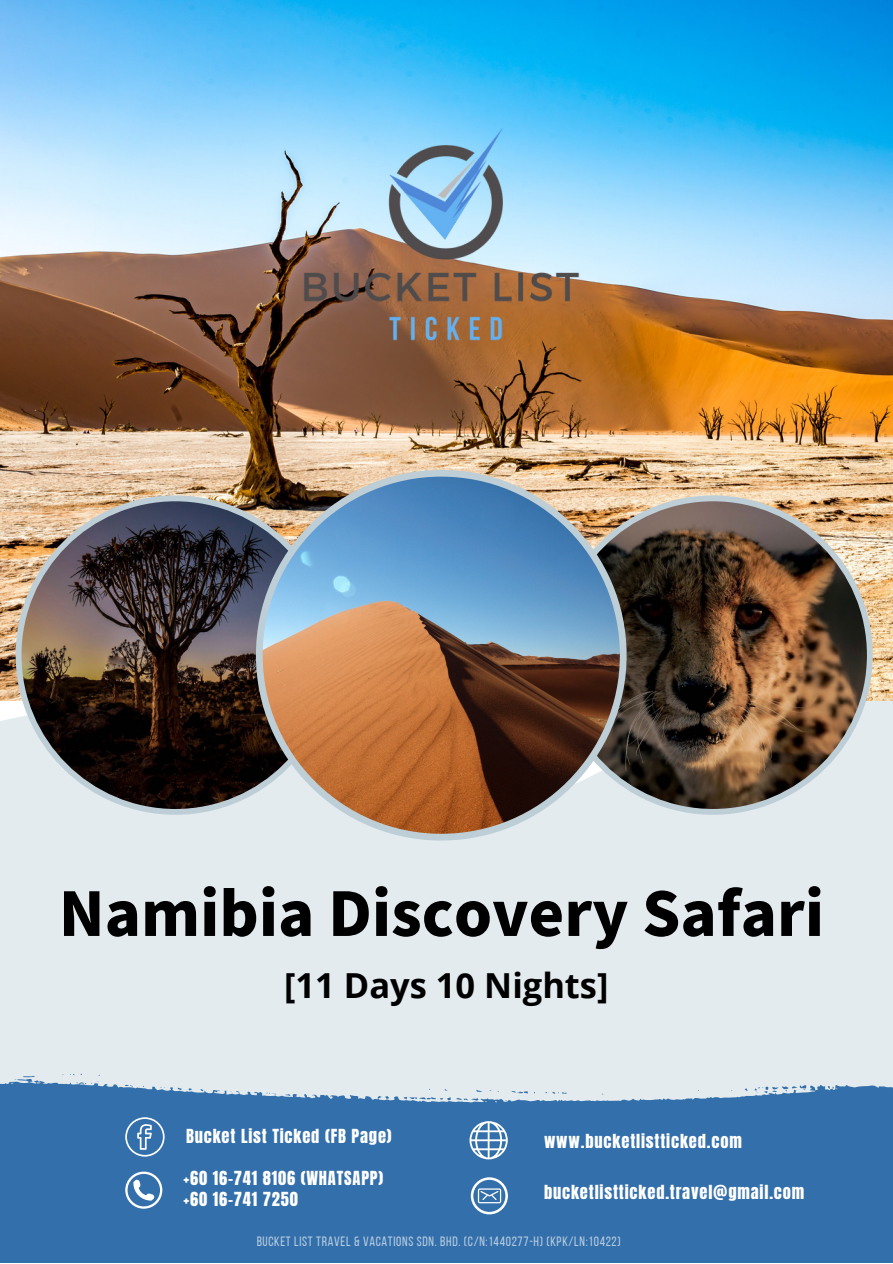
<style>
.page{position:relative;width:893px;height:1264px;background:#fff}
.page>*{position:absolute;margin:0;border:0;box-sizing:border-box;transform-origin:0 0}
.t1{font:800 60px "Source Han Sans SC";color:#000}
.t2{font:700 34.5px "Open Sans";color:#000}
.t3{font:16.5px "Anton";letter-spacing:.05em;color:#fff}
.t4{font:13.5px "Bebas Neue";letter-spacing:.05em;color:#fff}
</style>
<div class="page">
<div style="left:0;top:700px;width:892px;height:380px;background:#e3ebef"></div>
<svg style="left:0;top:1080px;width:892px;height:182px;background:#4078af"></svg>
<svg style="left:377px;top:1095px;width:12px;height:3px"></svg>
<svg style="left:456px;top:1097px;width:22px;height:3px"></svg>
<svg style="left:403px;top:1096px;width:47px;height:4px"></svg>
<svg style="left:125px;top:1084px;width:8px;height:2px"></svg>
<svg style="left:827px;top:1086px;width:6px;height:4px"></svg>
<svg style="left:511px;top:1090px;width:24px;height:3px"></svg>
<svg style="left:15px;top:1075px;width:20px;height:7px"></svg>
<svg style="left:266px;top:1092px;width:10px;height:2px"></svg>
<svg style="left:70px;top:1073px;width:12px;height:2px"></svg>
<svg style="left:230px;top:1090px;width:10px;height:2px"></svg>
<svg style="left:545px;top:1091px;width:21px;height:2px"></svg>
<svg style="left:85px;top:1081px;width:13px;height:3px"></svg>
<svg style="left:754px;top:1084px;width:52px;height:9px"></svg>
<img style="left:0;top:0;width:892px;height:700px">
<img style="left:16px;top:495px;width:240px;height:319px">
<img style="left:626px;top:495px;width:246px;height:319px">
<img style="left:256px;top:488px;width:370px;height:352px">
<svg style="left:125px;top:1171px;width:37px;height:37px"></svg>
<svg style="left:469px;top:1121px;width:38px;height:38px"></svg>
<svg style="left:471px;top:1177px;width:37px;height:37px"></svg>
<svg style="left:125px;top:1117px;width:40px;height:39px;background:#5e8dbb"></svg>
<img style="left:186px;top:0;width:520px;height:488px">
<p class="t1" style="left:59px;top:866px;width:766px">Namibia Discovery Safari</p>
<p class="t2" style="left:284px;top:961px;width:326px">[11 Days 10 Nights]</p>
<p class="t3" style="left:186px;top:1124px;width:207px">Bucket List Ticked (FB Page)</p>
<p class="t3" style="left:544px;top:1129px;width:199px">www.bucketlistticked.com</p>
<p class="t3" style="left:183px;top:1165px;width:201px">+60 16-741 8106 (WHATSAPP)</p>
<p class="t3" style="left:544px;top:1180px;width:262px">bucketlistticked.travel@gmail.com</p>
<p class="t3" style="left:183px;top:1187px;width:116px">+60 16-741 7250</p>
<p class="t4" style="left:256px;top:1236px;width:366px">BUCKET LIST TRAVEL &amp; VACATIONS SDN. BHD. (C/N:1440277-H) (KPK/LN:10422)</p>
</div>
